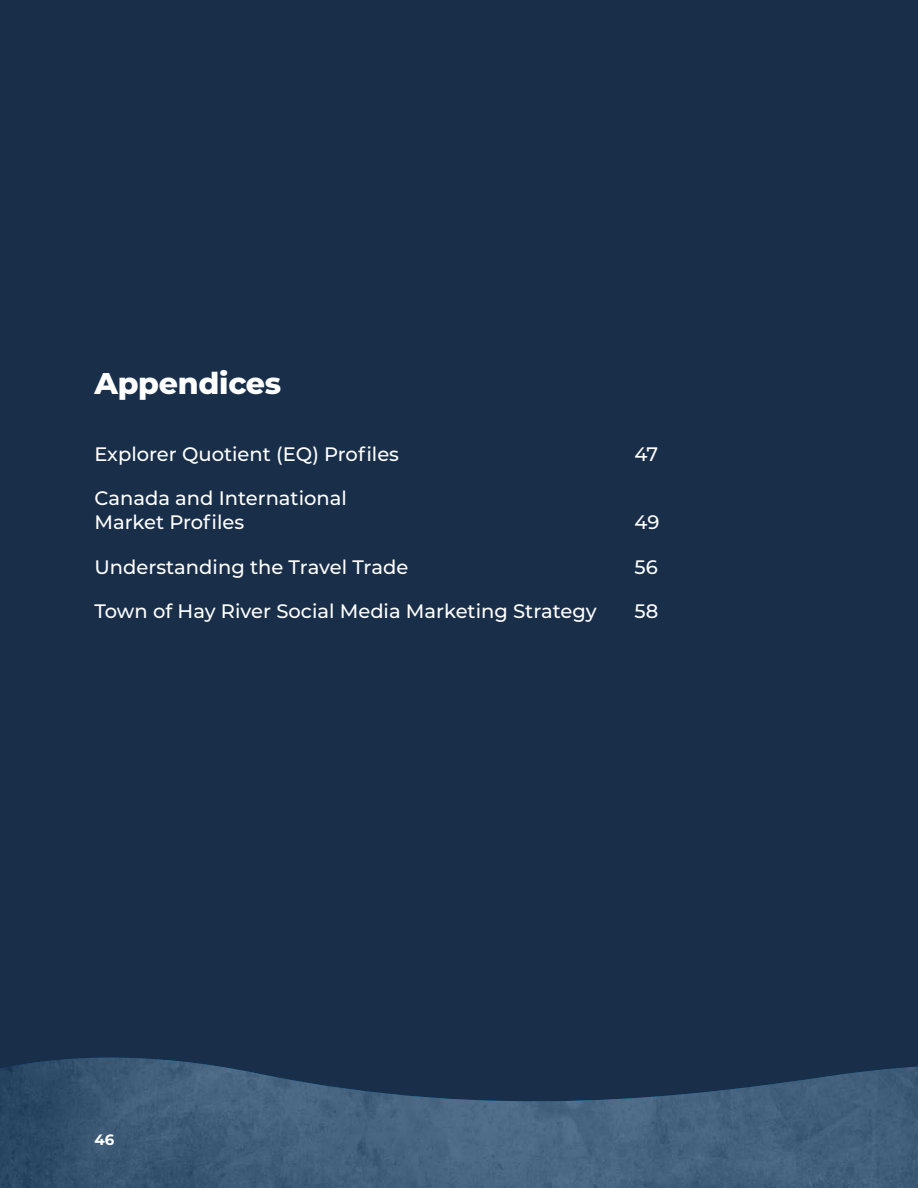
<style>
.page{position:relative;width:918px;height:1188px;background:#182e49}
.page>*{position:absolute;margin:0;border:0;box-sizing:border-box;transform-origin:0 0}
.t1{font:800 30px "Montserrat";letter-spacing:-.01em;color:#fff}
.t2{font:500 19.5px/24px "Montserrat";color:#fff}
.t3{font:700 15px "Montserrat";color:#fff}
</style>
<div class="page">
<svg style="left:0;top:1057px;width:918px;height:131px;fill:#405e7a"></svg>
<h1 class="t1" style="left:94px;top:361px;width:188px">Appendices</h1>
<p class="t2" style="left:94px;top:441px;width:306px">Explorer Quotient (EQ) Profiles</p>
<p class="t2" style="left:634px;top:441px;width:25px">47</p>
<p class="t2" style="left:94px;top:486px;width:254px">Canada and International<br>Market Profiles</p>
<p class="t2" style="left:634px;top:510px;width:26px">49</p>
<p class="t2" style="left:94px;top:554px;width:315px">Understanding the Travel Trade</p>
<p class="t2" style="left:634px;top:554px;width:25px">56</p>
<p class="t2" style="left:94px;top:598px;width:504px">Town of Hay River Social Media Marketing Strategy</p>
<p class="t2" style="left:634px;top:598px;width:25px">58</p>
<p class="t3" style="left:94px;top:1129px;width:21px">46</p>
</div>
